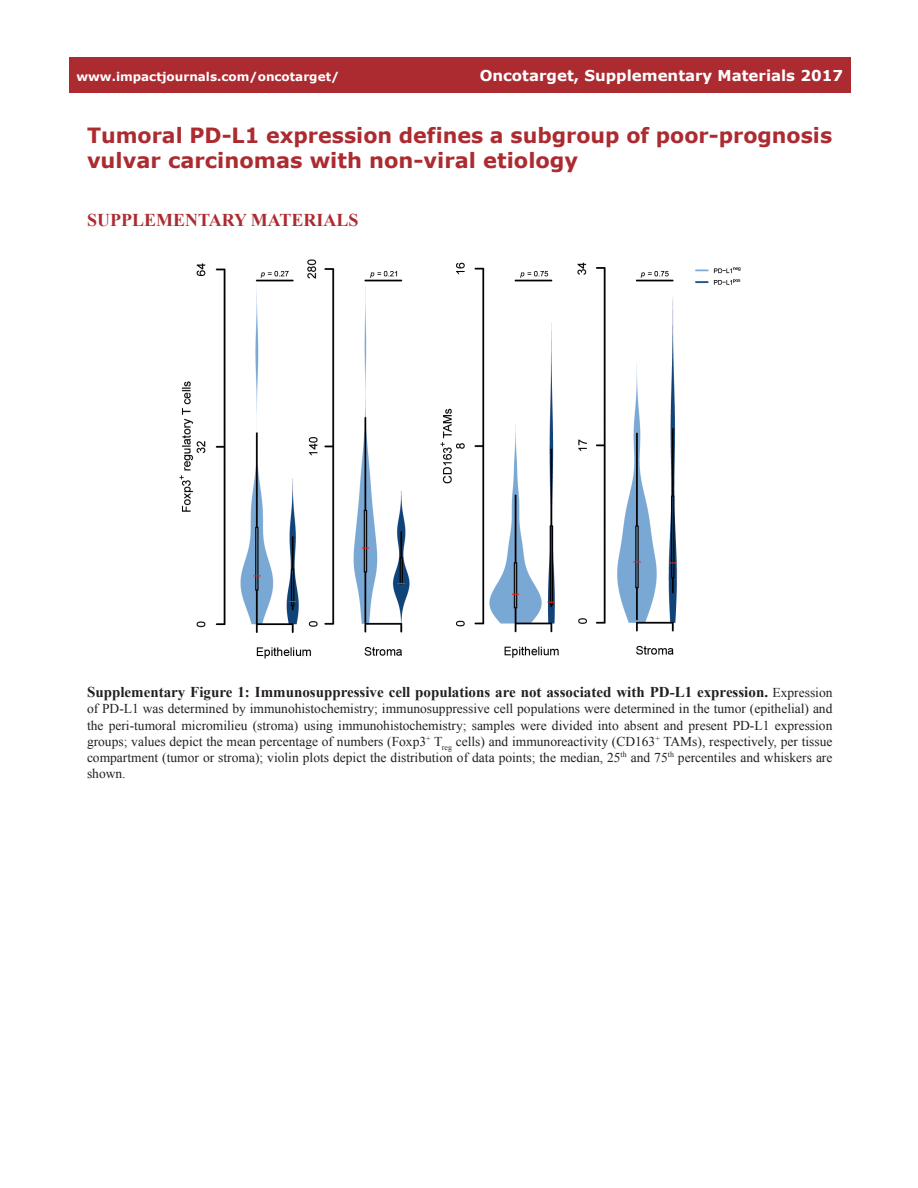
<style>
.page{position:relative;width:918px;height:1188px;background:#fff}
.page>*{position:absolute;margin:0;border:0;box-sizing:border-box;transform-origin:0 0}
.t1{font:700 21px/25.2px "Verdana";color:#ac2b31}
.Heading{font:700 18px "Times New Roman";color:#ac2b31}
.figuretext{font:700 15px "Times New Roman";color:#231f20}
.t2{font:700 15px "Verdana";color:#fff}
.figuretext-2{font:13.5px/16.2px "Times New Roman";color:#231f20;text-align:justify}
.t3{font:700 12px "Verdana";color:#fff}
.s1{font-weight:400;font-size:13.5px}
</style>
<div class="page">
<div style="left:69px;top:57px;width:781px;height:36px;background:#ac2b31"></div>
<img style="left:179px;top:259px;width:562px;height:400px">
<p class="t3" style="left:76px;top:68px;width:264px">www.impactjournals.com/oncotarget/</p>
<p class="t2" style="left:480px;top:65px;width:365px">Oncotarget, Supplementary Materials 2017</p>
<p class="t1" style="left:87px;top:122px;width:747px">Tumoral PD-L1 expression defines a subgroup of poor-prognosis vulvar carcinomas with non-viral etiology</p>
<p class="Heading" style="left:87px;top:207px;width:273px">SUPPLEMENTARY MATERIALS</p>
<p class="figuretext" style="left:87px;top:682px;width:747px">Supplementary Figure 1: Immunosuppressive cell populations are not associated with PD-L1 expression. <span class="s1">Expression</span></p>
<p class="figuretext-2" style="left:87px;top:701px;width:747px">of PD-L1 was determined by immunohistochemistry; immunosuppressive cell populations were determined in the tumor (epithelial) and the peri-tumoral micromilieu (stroma) using immunohistochemistry; samples were divided into absent and present PD-L1 expression groups; values depict the mean percentage of numbers (Foxp3<sup>+</sup> T<sub>reg</sub> cells) and immunoreactivity (CD163<sup>+</sup> TAMs), respectively, per tissue compartment (tumor or stroma); violin plots depict the distribution of data points; the median, 25<sup>th</sup> and 75<sup>th</sup> percentiles and whiskers are shown.</p>
</div>
